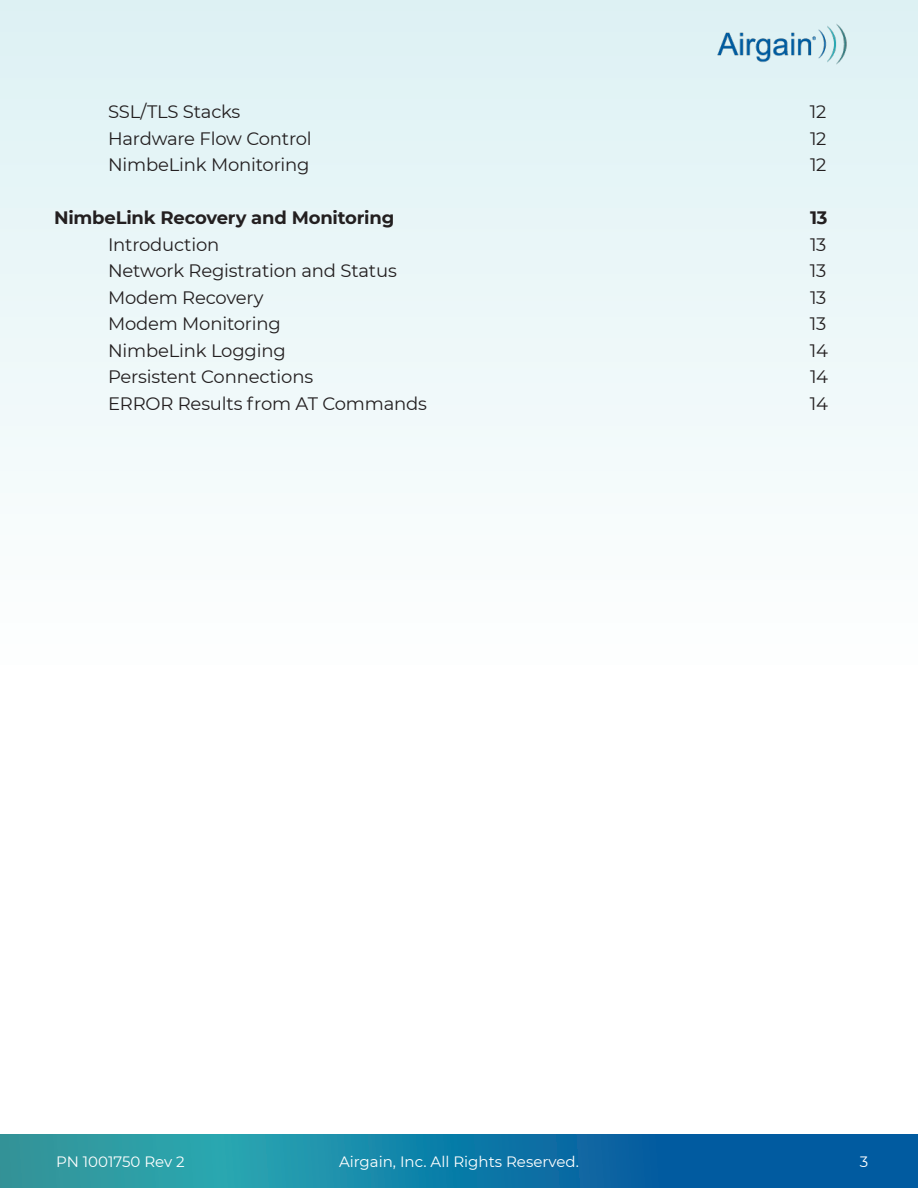
<style>
.page{position:relative;width:918px;height:1188px;background:#fff}
.page>*{position:absolute;margin:0;border:0;box-sizing:border-box;transform-origin:0 0}
.t1{font:18px "Montserrat";letter-spacing:-.01em;color:#231f20}
.t2{font:700 18px "Montserrat";letter-spacing:-.01em;color:#231f20}
.t3{font:15px "Montserrat";color:#fff}
</style>
<div class="page">
<div style="left:0;top:0;width:918px;height:678px;background:linear-gradient(to bottom,#ddf1f4,#fefffe)"></div>
<svg style="left:0;top:1134px;width:918px;height:54px;background:#147ca4"></svg>
<img style="left:686px;top:23px;width:192px;height:42px">
<p class="t1" style="left:108px;top:99px;width:134px">SSL/TLS Stacks</p>
<p class="t1" style="left:810px;top:99px;width:18px">12</p>
<p class="t1" style="left:108px;top:126px;width:205px">Hardware Flow Control</p>
<p class="t1" style="left:810px;top:126px;width:18px">12</p>
<p class="t1" style="left:108px;top:152px;width:203px">NimbeLink Monitoring</p>
<p class="t1" style="left:810px;top:152px;width:18px">12</p>
<p class="t2" style="left:54px;top:205px;width:342px">NimbeLink Recovery and Monitoring</p>
<p class="t2" style="left:810px;top:205px;width:19px">13</p>
<p class="t1" style="left:108px;top:232px;width:113px">Introduction</p>
<p class="t1" style="left:810px;top:232px;width:18px">13</p>
<p class="t1" style="left:108px;top:258px;width:290px">Network Registration and Status</p>
<p class="t1" style="left:810px;top:258px;width:18px">13</p>
<p class="t1" style="left:108px;top:285px;width:157px">Modem Recovery</p>
<p class="t1" style="left:810px;top:285px;width:18px">13</p>
<p class="t1" style="left:108px;top:311px;width:174px">Modem Monitoring</p>
<p class="t1" style="left:810px;top:311px;width:18px">13</p>
<p class="t1" style="left:108px;top:338px;width:179px">NimbeLink Logging</p>
<p class="t1" style="left:810px;top:338px;width:20px">14</p>
<p class="t1" style="left:108px;top:364px;width:207px">Persistent Connections</p>
<p class="t1" style="left:810px;top:364px;width:20px">14</p>
<p class="t1" style="left:108px;top:391px;width:320px">ERROR Results from AT Commands</p>
<p class="t1" style="left:810px;top:391px;width:20px">14</p>
<p class="t3" style="left:56px;top:1152px;width:130px">PN 1001750 Rev 2</p>
<p class="t3" style="left:339px;top:1152px;width:241px">Airgain, Inc. All Rights Reserved.</p>
<p class="t3" style="left:860px;top:1152px;width:10px">3</p>
</div>
